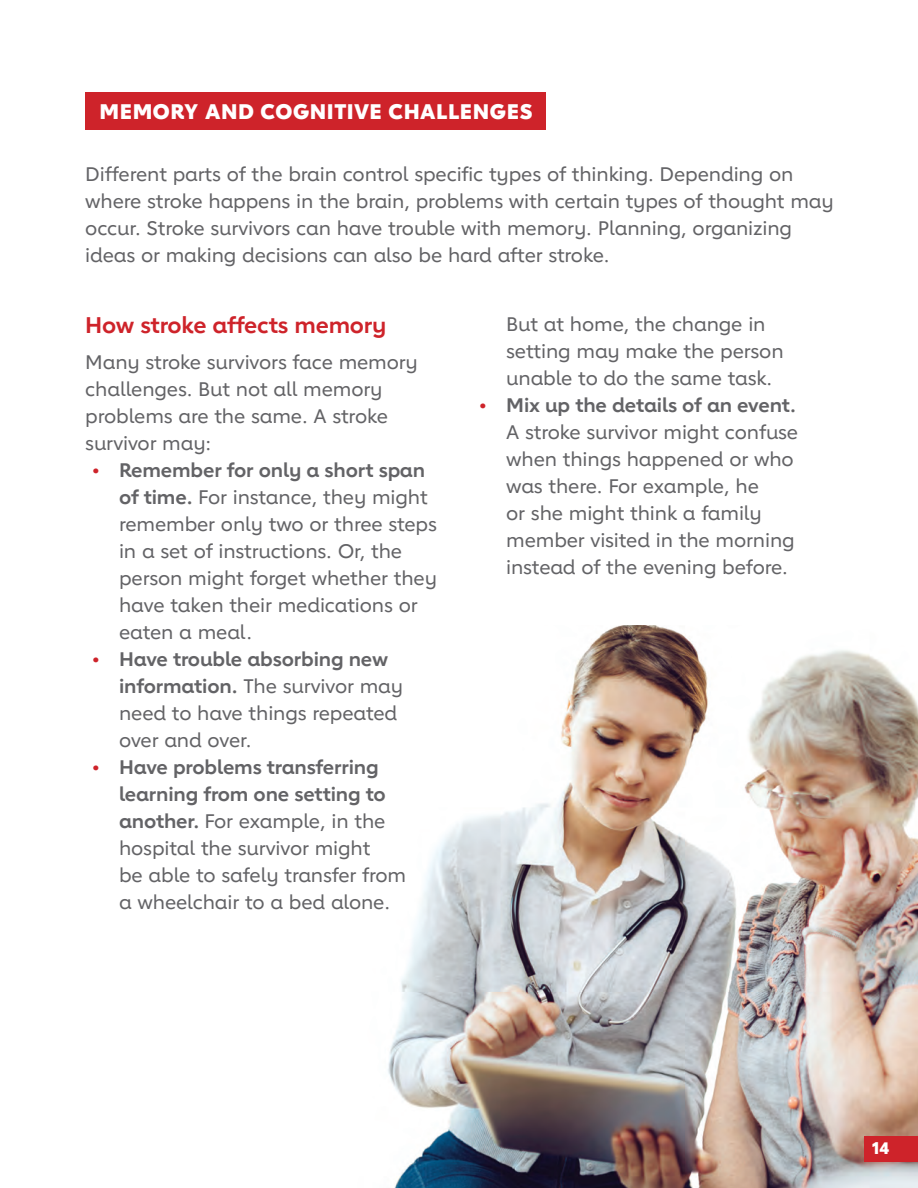
<style>
.page{position:relative;width:918px;height:1188px;background:#fff}
.page>*{position:absolute;margin:0;border:0;box-sizing:border-box;transform-origin:0 0}
.Paragraph_Title_-_2{font:700 22.5px "Lub Dub";letter-spacing:-.01em;color:#ce232a}
.Tabs{font:800 21px "Lub Dub";letter-spacing:.025em;color:#fff}
.Body_Copy{font:500 19.5px/27px "Lub Dub";letter-spacing:-.01em;color:#636366}
.t1{font:800 16.5px "Lub Dub";color:#fff}
.s1{font-weight:700;color:#ce232a}
.s2{font-weight:700}
</style>
<div class="page">
<img style="left:388px;top:625px;width:530px;height:563px">
<div style="left:85px;top:92px;width:460px;height:38px;background:#ce232a"></div>
<div style="left:864px;top:1136px;width:54px;height:26px;background:#ce232a"></div>
<h3 class="Tabs" style="left:100px;top:99px;width:434px">MEMORY AND COGNITIVE CHALLENGES</h3>
<p class="Body_Copy" style="left:85px;top:160px;width:750px">Different parts of the brain control specific types of thinking. Depending on where stroke happens in the brain, problems with certain types of thought may occur. Stroke survivors can have trouble with memory. Planning, organizing ideas or making decisions can also be hard after stroke.</p>
<h4 class="Paragraph_Title_-_2" style="left:85px;top:312px;width:303px">How stroke affects memory</h4>
<p class="Body_Copy" style="left:85px;top:348px;width:334px">Many stroke survivors face memory challenges. But not all memory problems are the same. A stroke survivor may:</p>
<p class="Body_Copy" style="left:119px;top:456px;width:319px;text-indent:-27px"><span class="s1">•</span> <span class="s2">Remember for only a short span of time.</span> For instance, they might remember only two or three steps in a set of instructions. Or, the person might forget whether they have taken their medications or eaten a meal.</p>
<p class="Body_Copy" style="left:119px;top:645px;width:286px;text-indent:-27px"><span class="s1">•</span> <span class="s2">Have trouble absorbing new information.</span> The survivor may need to have things repeated over and over.</p>
<p class="Body_Copy" style="left:119px;top:753px;width:289px;text-indent:-27px"><span class="s1">•</span> <span class="s2">Have problems transferring learning from one setting to another.</span> For example, in the hospital the survivor might<br>be able to safely transfer from a wheelchair to a bed alone.</p>
<p class="Body_Copy" style="left:506px;top:311px;width:279px">But at home, the change in setting may make the person unable to do the same task.</p>
<p class="Body_Copy" style="left:506px;top:392px;width:294px;text-indent:-27px"><span class="s1">•</span> <span class="s2">Mix up the details of an event.<br></span>A stroke survivor might confuse when things happened or who was there. For example, he<br>or she might think a family member visited in the morning instead of the evening before.</p>
<p class="t1" style="left:872px;top:1138px;width:19px">14</p>
</div>
